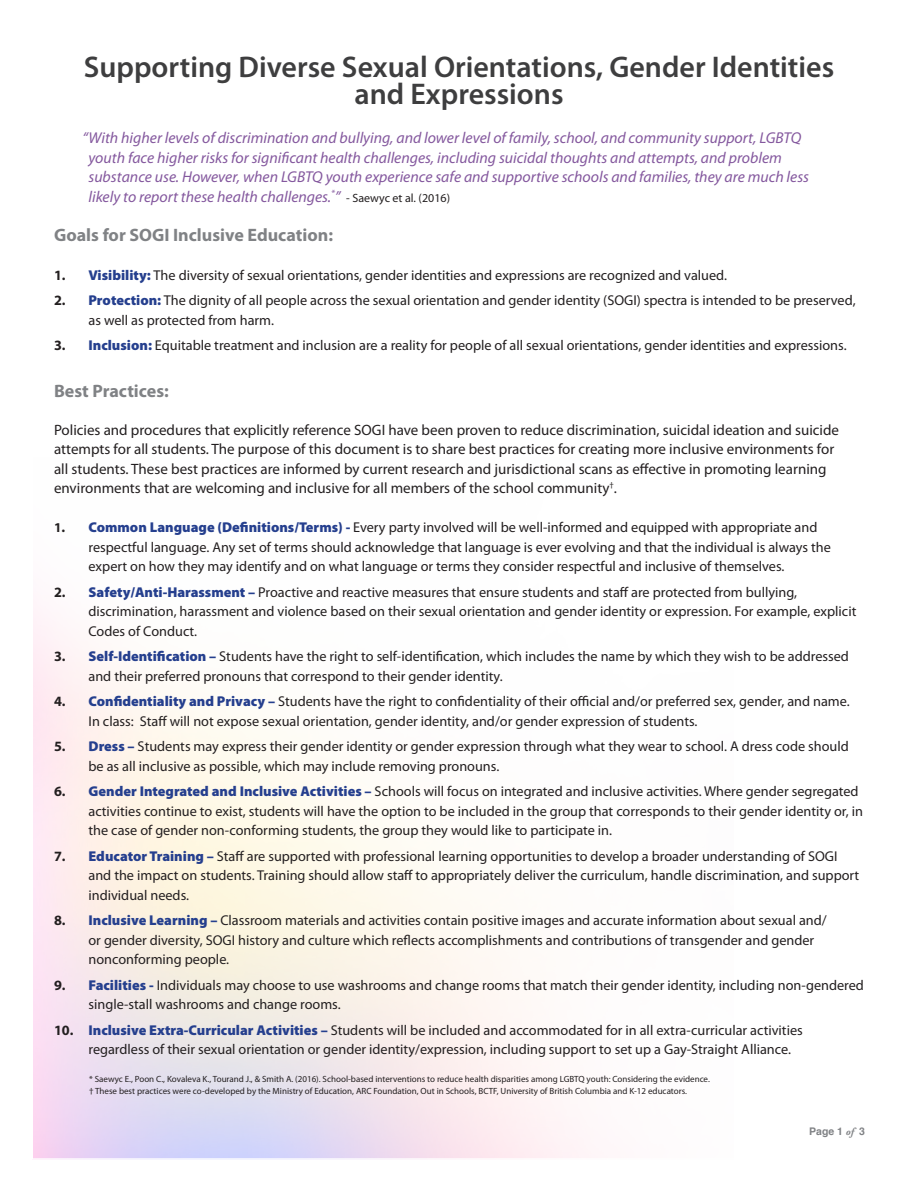
<style>
.page{position:relative;width:918px;height:1188px;background:#fff}
.page>*{position:absolute;margin:0;border:0;box-sizing:border-box;transform-origin:0 0}
.t1{font:600 30px/27px "Myriad Pro";color:#3e3e3f;text-align:center}
.t2{font:700 18px "Myriad Pro";color:#808285}
.t3{font:italic 15.75px/19.5px "Myriad Pro";color:#84589e}
.t4{font:15px/19.5px "Myriad Pro";color:#231f20}
.t5{font:14.25px/19.5px "Myriad Pro";color:#231f20}
.t6{font:700 10.5px "Helvetica";color:#808285}
.t7{font:9px "Myriad Pro";color:#231f20}
.s1{font-style:normal;font-size:12px;color:#231f20}
.s2{font-weight:700}
.s3{font-weight:900;color:#253f8e}
.s4{font-weight:700;font-size:13.5px}
.s5{font-family:"Adobe Garamond Bold Italic Os F";font-weight:400}
</style>
<div class="page">
<p class="t1" style="left:84px;top:53px;width:752px">Supporting Diverse Sexual Orientations, Gender Identities and Expressions</p>
<p class="t3" style="left:88px;top:129px;width:722px;text-indent:-6px">“With higher levels of discrimination and bullying, and lower level of family, school, and community support, LGBTQ youth face higher risks for significant health challenges, including suicidal thoughts and attempts, and problem substance use. However, when LGBTQ youth experience safe and supportive schools and families, they are much less likely to report these health challenges.<sup>*</sup>” <span class="s1">- Saewyc et al. (2016)</span></p>
<p class="t2" style="left:54px;top:225px;width:281px">Goals for SOGI Inclusive Education:</p>
<p class="t5" style="left:54px;top:265px;width:675px"><span class="s2">1.</span> <span class="s3">Visibility:</span> The diversity of sexual orientations, gender identities and expressions are recognized and valued.</p>
<p class="t5" style="left:88px;top:291px;width:769px;text-indent:-34px"><span class="s2">2.</span> <span class="s3">Protection:</span> The dignity of all people across the sexual orientation and gender identity (SOGI) spectra is intended to be preserved, as well as protected from harm.</p>
<p class="t5" style="left:54px;top:336px;width:794px"><span class="s2">3.</span> <span class="s3">Inclusion:</span> Equitable treatment and inclusion are a reality for people of all sexual orientations, gender identities and expressions.</p>
<p class="t2" style="left:54px;top:381px;width:116px">Best Practices:</p>
<p class="t4" style="left:54px;top:420px;width:787px">Policies and procedures that explicitly reference SOGI have been proven to reduce discrimination, suicidal ideation and suicide attempts for all students. The purpose of this document is to share best practices for creating more inclusive environments for all students. These best practices are informed by current research and jurisdictional scans as effective in promoting learning environments that are welcoming and inclusive for all members of the school community<sup>†</sup>.</p>
<p class="t5" style="left:88px;top:518px;width:744px;text-indent:-34px"><span class="s4">1</span><span class="s2">.</span> <span class="s3">Common Language (Definitions/Terms) -</span> Every party involved will be well-informed and equipped with appropriate and respectful language. Any set of terms should acknowledge that language is ever evolving and that the individual is always the expert on how they may identify and on what language or terms they consider respectful and inclusive of themselves.</p>
<p class="t5" style="left:88px;top:583px;width:769px;text-indent:-34px"><span class="s2">2.</span> <span class="s3">Safety/Anti-Harassment –</span> Proactive and reactive measures that ensure students and staff are protected from bullying, discrimination, harassment and violence based on their sexual orientation and gender identity or expression. For example, explicit<br>Codes of Conduct.</p>
<p class="t5" style="left:88px;top:647px;width:762px;text-indent:-34px"><span class="s2">3.</span> <span class="s3">Self-Identification –</span> Students have the right to self-identification, which includes the name by which they wish to be addressed and their preferred pronouns that correspond to their gender identity.</p>
<p class="t5" style="left:88px;top:692px;width:763px;text-indent:-34px"><span class="s2">4.</span> <span class="s3">Confidentiality and Privacy –</span> Students have the right to confidentiality of their official and/or preferred sex, gender, and name.<br>In class: Staff will not expose sexual orientation, gender identity, and/or gender expression of students.</p>
<p class="t5" style="left:88px;top:737px;width:762px;text-indent:-34px"><span class="s2">5.</span> <span class="s3">Dress –</span> Students may express their gender identity or gender expression through what they wear to school. A dress code should be as all inclusive as possible, which may include removing pronouns.</p>
<p class="t5" style="left:88px;top:782px;width:776px;text-indent:-34px"><span class="s2">6.</span> <span class="s3">Gender Integrated and Inclusive Activities –</span> Schools will focus on integrated and inclusive activities. Where gender segregated activities continue to exist, students will have the option to be included in the group that corresponds to their gender identity or, in the case of gender non-conforming students, the group they would like to participate in.</p>
<p class="t5" style="left:88px;top:847px;width:772px;text-indent:-34px"><span class="s2">7.</span> <span class="s3">Educator Training –</span> Staff are supported with professional learning opportunities to develop a broader understanding of SOGI and the impact on students. Training should allow staff to appropriately deliver the curriculum, handle discrimination, and support individual needs.</p>
<p class="t5" style="left:88px;top:911px;width:740px;text-indent:-34px"><span class="s2">8.</span> <span class="s3">Inclusive Learning –</span> Classroom materials and activities contain positive images and accurate information about sexual and/ or gender diversity, SOGI history and culture which reflects accomplishments and contributions of transgender and gender nonconforming people.</p>
<p class="t5" style="left:88px;top:976px;width:777px;text-indent:-34px"><span class="s2">9.</span> <span class="s3">Facilities -</span> Individuals may choose to use washrooms and change rooms that match their gender identity, including non-gendered single-stall washrooms and change rooms.</p>
<p class="t5" style="left:88px;top:1021px;width:716px;text-indent:-34px"><span class="s2">10.</span> <span class="s3">Inclusive Extra-Curricular Activities –</span> Students will be included and accommodated for in all extra-curricular activities regardless of their sexual orientation or gender identity/expression, including support to set up a Gay-Straight Alliance.</p>
<p class="t7" style="left:89px;top:1074px;width:622px">* Saewyc E., Poon C., Kovaleva K., Tourand J., &amp; Smith A. (2016). School-based interventions to reduce health disparities among LGBTQ youth: Considering the evidence.</p>
<p class="t7" style="left:89px;top:1086px;width:600px">† These best practices were co-developed by the Ministry of Education, ARC Foundation, Out in Schools, BCTF, University of British Columbia and K-12 educators.</p>
<p class="t6" style="left:809px;top:1123px;width:57px">Page 1 <span class="s5">of</span> 3</p>
</div>
